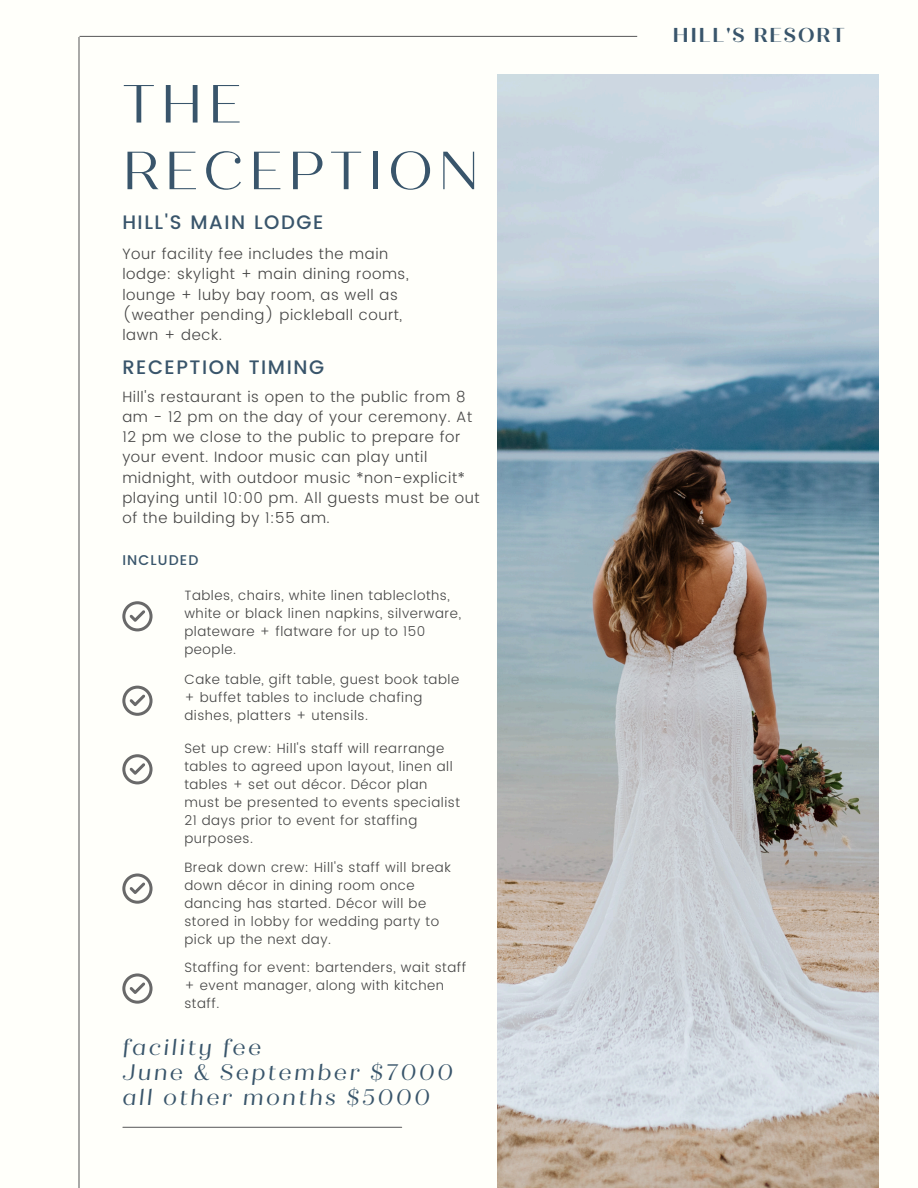
<style>
.page{position:relative;width:918px;height:1188px;background:#fffffa}
.page>*{position:absolute;margin:0;border:0;box-sizing:border-box;transform-origin:0 0}
.t1{font:53.55px/66.6px "Quiche Display";letter-spacing:.1em;color:#39556b}
.t2{font:italic 22.5px/24.8px "Quiche Display";letter-spacing:.1em;color:#39556b}
.t3{font:700 20.1px "Quiche Display";letter-spacing:.1em;color:#39556b}
.t4{font:500 19.5px "Poppins";letter-spacing:.08em;color:#39556b}
.t5{font:300 15px/20.2px "Poppins";letter-spacing:.04em;color:#454545}
.t6{font:500 14.1px "Poppins";letter-spacing:.08em;color:#39556b}
.t7{font:300 13.5px/18px "Poppins";letter-spacing:.04em;color:#454545}
</style>
<div class="page">
<img style="left:497px;top:74px;width:382px;height:1114px">
<hr style="left:123px;top:1127px;width:279px;height:1px;background:#696969">
<svg style="left:122px;top:601px;width:31px;height:30px"></svg>
<svg style="left:122px;top:686px;width:31px;height:30px"></svg>
<svg style="left:122px;top:754px;width:31px;height:30px"></svg>
<svg style="left:122px;top:973px;width:31px;height:31px"></svg>
<svg style="left:122px;top:874px;width:31px;height:30px"></svg>
<hr style="left:80px;top:36px;width:557px;height:1px;background:#696969">
<hr style="left:78px;top:37px;width:2px;height:1151px;background:#696969">
<p class="t1" style="left:122px;top:71px;width:358px">THE<br>RECEPTION</p>
<h3 class="t4" style="left:122px;top:211px;width:203px">HILL'S MAIN LODGE</h3>
<h1 class="t5" style="left:122px;top:244px;width:288px">Your facility fee includes the main lodge: skylight + main dining rooms, lounge + luby bay room, as well as (weather pending) pickleball court, lawn + deck.</h1>
<p class="t4" style="left:122px;top:355px;width:203px">RECEPTION TIMING</p>
<p class="t5" style="left:122px;top:386px;width:359px">Hill's restaurant is open to the public from 8 am - 12 pm on the day of your ceremony. At 12 pm we close to the public to prepare for your event. Indoor music can play until midnight, with outdoor music *non-explicit* playing until 10:00 pm. All guests must be out of the building by 1:55 am.</p>
<p class="t6" style="left:122px;top:552px;width:78px">INCLUDED</p>
<p class="t7" style="left:184px;top:586px;width:278px">Tables, chairs, white linen tablecloths, white or black linen napkins, silverware, plateware + flatware for up to 150 people.</p>
<p class="t7" style="left:184px;top:670px;width:276px">Cake table, gift table, guest book table + buffet tables to include chafing dishes, platters + utensils.</p>
<p class="t7" style="left:184px;top:739px;width:277px">Set up crew: Hill's staff will rearrange tables to agreed upon layout, linen all tables + set out décor. Décor plan must be presented to events specialist<br>21 days prior to event for staffing purposes.</p>
<p class="t7" style="left:184px;top:858px;width:268px">Break down crew: Hill's staff will break down décor in dining room once dancing has started. Décor will be stored in lobby for wedding party to pick up the next day.</p>
<p class="t7" style="left:184px;top:958px;width:283px">Staffing for event: bartenders, wait staff + event manager, along with kitchen staff.</p>
<p class="t2" style="left:122px;top:1035px;width:332px">facility fee<br>June &amp; September $7000 all other months $5000</p>
<p class="t3" style="left:673px;top:23px;width:173px">HILL'S RESORT</p>
</div>
